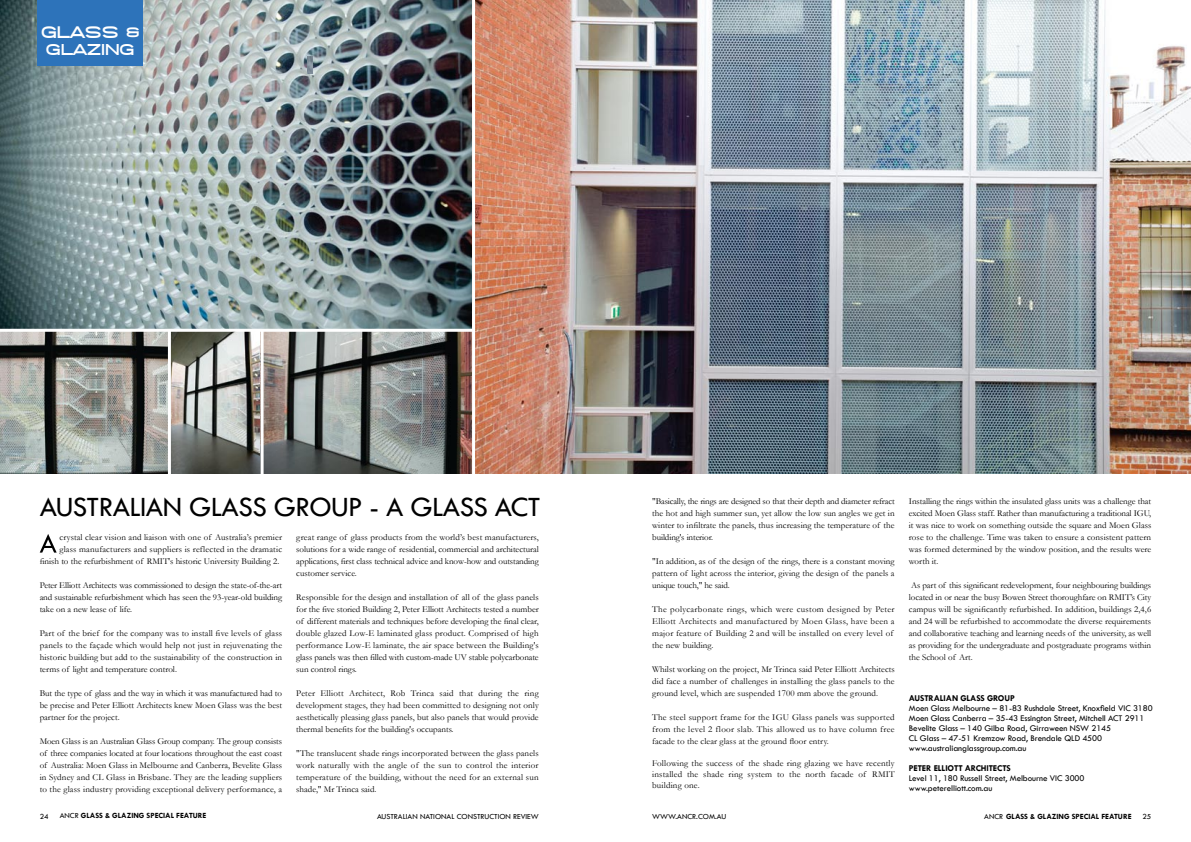
<style>
.page{position:relative;width:1191px;height:842px;background:#fff}
.page>*{position:absolute;margin:0;border:0;box-sizing:border-box;transform-origin:0 0}
.t1{font:29px "Tw Cen";letter-spacing:-.02em;color:#000}
.t2{font:800 17px "SF Grandezza";color:#fff}
.t3{font:800 16px "SF Grandezza";color:#fff}
.t4{font:9px/12px "Garamond";letter-spacing:.01em;color:#000;text-align:justify}
.t5{font:9px/10px "Tw Cen";letter-spacing:-.01em;color:#000}
.t6{font:9px/12px "Garamond";letter-spacing:.03em;color:#000}
.t7{font:700 9px "Tw Cen";letter-spacing:-.01em;color:#000}
.t8{font:700 8px "Tw Cen";color:#000}
.t9{font:8px "Tw Cen";color:#000}
.s1{font-weight:400}
</style>
<div class="page">
<img style="left:0;top:0;width:472px;height:329px">
<div style="left:37px;top:0;width:106px;height:66px;background:#2d73ba"></div>
<img style="left:307px;top:57px;width:5px;height:17px">
<img style="left:0;top:332px;width:168px;height:142px">
<img style="left:171px;top:332px;width:89px;height:142px">
<img style="left:263px;top:332px;width:209px;height:142px">
<img style="left:475px;top:0;width:716px;height:474px">
<svg style="left:40px;top:534px;width:17px;height:19px"></svg>
<h2 class="t2" style="left:41px;top:22px;width:100px">GLASS &amp;</h2>
<h3 class="t3" style="left:46px;top:40px;width:90px">GLAZING</h3>
<h1 class="t1" style="left:40px;top:489px;width:407px">AUSTRALIAN GLASS GROUP - A Glass</h1>
<h1 class="t1" style="left:495px;top:489px;width:42px">Act</h1>
<p class="t4" style="left:59px;top:531px;width:224px">crystal clear vision and liaison with one of Australia’s premier</p>
<p class="t4" style="left:59px;top:543px;width:224px">glass manufacturers and suppliers is reflected in the dramatic</p>
<p class="t4" style="left:40px;top:555px;width:241px">finish to the refurbishment of RMIT's historic University Building 2.</p>
<p class="t4" style="left:40px;top:579px;width:244px">Peter Elliott Architects was commissioned to design the state-of-the-art and sustainable refurbishment which has seen the 93-year-old building take on a new lease of life.</p>
<p class="t4" style="left:40px;top:627px;width:244px">Part of the brief for the company was to install five levels of glass panels to the façade which would help not just in rejuvenating the historic building but add to the sustainability of the construction in terms of light and temperature control.</p>
<p class="t4" style="left:40px;top:687px;width:244px">But the type of glass and the way in which it was manufactured had to be precise and Peter Elliott Architects knew Moen Glass was the best partner for the project.</p>
<p class="t4" style="left:40px;top:735px;width:244px">Moen Glass is an Australian Glass Group company. The group consists of three companies located at four locations throughout the east coast of Australia: Moen Glass in Melbourne and Canberra, Bevelite Glass in Sydney and CL Glass in Brisbane. They are the leading suppliers to the glass industry providing exceptional delivery performance, a</p>
<p class="t4" style="left:296px;top:531px;width:244px">great range of glass products from the world’s best manufacturers, solutions for a wide range of residential, commercial and architectural applications, first class technical advice and know-how and outstanding customer service.</p>
<p class="t4" style="left:296px;top:591px;width:244px">Responsible for the design and installation of all of the glass panels for the five storied Building 2, Peter Elliott Architects tested a number of different materials and techniques before developing the final clear, double glazed Low-E laminated glass product. Comprised of high performance Low-E laminate, the air space between the Building's glass panels was then filled with custom-made UV stable polycarbonate sun control rings.</p>
<p class="t4" style="left:296px;top:687px;width:244px">Peter Elliott Architect, Rob Trinca said that during the ring development stages, they had been committed to designing not only aesthetically pleasing glass panels, but also panels that would provide thermal benefits for the building's occupants.</p>
<p class="t4" style="left:296px;top:747px;width:244px">"The translucent shade rings incorporated between the glass panels work naturally with the angle of the sun to control the interior temperature of the building, without the need for an external sun shade," Mr Trinca said.</p>
<p class="t4" style="left:652px;top:495px;width:244px">"Basically, the rings are designed so that their depth and diameter refract the hot and high summer sun, yet allow the low sun angles we get in winter to infiltrate the panels, thus increasing the temperature of the building's interior.</p>
<p class="t4" style="left:652px;top:555px;width:244px">"In addition, as of the design of the rings, there is a constant moving pattern of light across the interior, giving the design of the panels a unique touch," he said.</p>
<p class="t6" style="left:652px;top:603px;width:244px">The polycarbonate rings, which were custom designed by Peter Elliott Architects and manufactured by Moen Glass, have been a major feature of Building 2 and will be installed on every level of the new building.</p>
<p class="t4" style="left:652px;top:663px;width:244px">Whilst working on the project, Mr Trinca said Peter Elliott Architects did face a number of challenges in installing the glass panels to the ground level, which are suspended 1700 mm above the ground.</p>
<p class="t4" style="left:652px;top:711px;width:244px">The steel support frame for the IGU Glass panels was supported from the level 2 floor slab. This allowed us to have column free facade to the clear glass at the ground floor entry.</p>
<p class="t4" style="left:652px;top:757px;width:244px;line-height:11px">Following the success of the shade ring glazing we have recently installed the shade ring system to the north facade of RMIT building one.</p>
<p class="t4" style="left:909px;top:495px;width:244px">Installing the rings within the insulated glass units was a challenge that excited Moen Glass staff. Rather than manufacturing a traditional IGU, it was nice to work on something outside the square and Moen Glass rose to the challenge. Time was taken to ensure a consistent pattern was formed determined by the window position, and the results were worth it.</p>
<p class="t4" style="left:909px;top:579px;width:244px">As part of this significant redevelopment, four neighbouring buildings located in or near the busy Bowen Street thoroughfare on RMIT’s City campus will be significantly refurbished. In addition, buildings 2,4,6 and 24 will be refurbished to accommodate the diverse requirements and collaborative teaching and learning needs of the university, as well as providing for the undergraduate and postgraduate programs within the School of Art.</p>
<p class="t7" style="left:909px;top:693px;width:108px">AUSTRALIAN GLASS GROUP</p>
<p class="t5" style="left:909px;top:703px;width:245px">Moen Glass Melbourne – 81-83 Rushdale Street, Knoxfield VIC 3180<br>Moen Glass Canberra – 35-43 Essington Street, Mitchell ACT 2911<br>Bevelite Glass – 140 Gilba Road, Girraween NSW 2145<br>CL Glass – 47-51 Kremzow Road, Brendale QLD 4500 www.australianglassgroup.com.au</p>
<p class="t7" style="left:909px;top:763px;width:103px">PETER ELLIOTT ARCHITECTS</p>
<p class="t5" style="left:909px;top:773px;width:177px">Level 11, 180 Russell Street, Melbourne VIC 3000 www.peterelliott.com.au</p>
<p class="t9" style="left:40px;top:811px;width:10px">24</p>
<p class="t8" style="left:60px;top:811px;width:148px"><span class="s1">ANCR</span> GLASS &amp; GLAZING SPECIAL FEATURE</p>
<p class="t9" style="left:377px;top:811px;width:163px">AUSTRALIAN NATIONAL CONSTRUCTION REVIEW</p>
<p class="t9" style="left:652px;top:811px;width:76px">WWW.ANCR.COM.AU</p>
<p class="t8" style="left:984px;top:811px;width:149px"><span class="s1">ANCR</span> GLASS &amp; GLAZING SPECIAL FEATURE</p>
<p class="t9" style="left:1142px;top:811px;width:10px">25</p>
</div>
